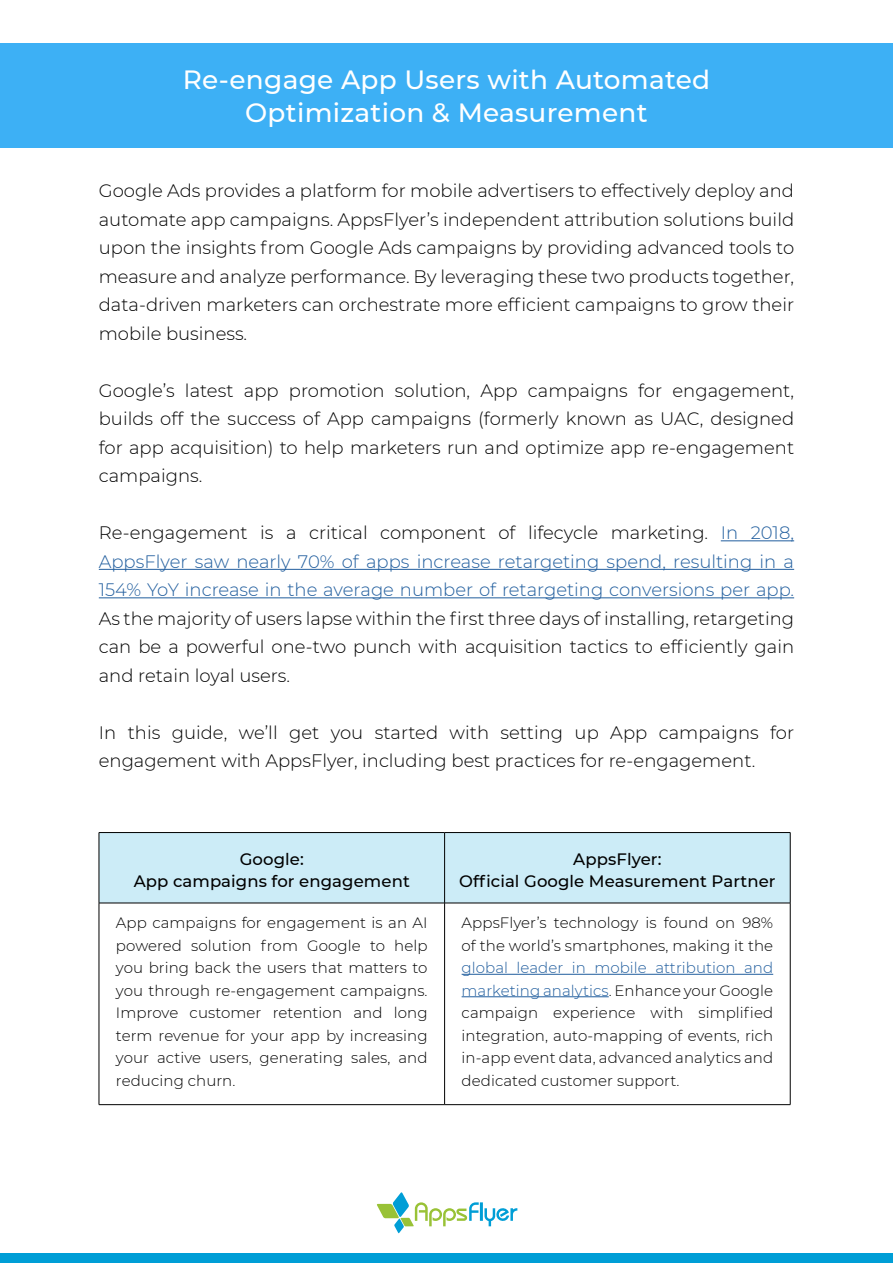
<style>
.page{position:relative;width:893px;height:1263px;background:#fff}
.page>*{position:absolute;margin:0;border:0;box-sizing:border-box;transform-origin:0 0}
.t1{font:500 26.4px/32.4px "Montserrat";letter-spacing:.01em;color:#fff;text-align:center}
.t2{font:300 18px/28.5px "Montserrat";color:#000;text-align:justify}
.t3{font:300 18px/28.5px "Montserrat";color:#215e9e}
.t4{font:500 16.5px/22.5px "Montserrat";letter-spacing:.005em;color:#000;text-align:center}
.t5{font:300 15px/22.5px "Montserrat";letter-spacing:.005em;color:#000}
.t6{font:300 15px "Montserrat";letter-spacing:.005em;color:#215e9e}
.s1{color:#000}
</style>
<div class="page">
<svg style="left:377px;top:1192px;width:140px;height:41px"></svg>
<div style="left:0;top:1253px;width:893px;height:10px;background:#009ed6"></div>
<hr style="left:721px;top:540px;width:73px;height:1px;background:#215e9e">
<hr style="left:99px;top:569px;width:695px;height:1px;background:#215e9e">
<hr style="left:99px;top:597px;width:695px;height:1px;background:#215e9e">
<div style="left:100px;top:833px;width:690px;height:70px;background:#ccecf7"></div>
<hr style="left:99px;top:832px;width:346px;height:1px;background:#000">
<hr style="left:99px;top:833px;width:1px;height:70px;background:#000">
<hr style="left:445px;top:832px;width:345px;height:1px;background:#000">
<hr style="left:444px;top:833px;width:1px;height:70px;background:#000">
<hr style="left:790px;top:833px;width:1px;height:70px;background:#000">
<hr style="left:99px;top:903px;width:346px;height:1px;background:#000">
<hr style="left:99px;top:903px;width:1px;height:201px;background:#000">
<hr style="left:445px;top:903px;width:345px;height:1px;background:#000">
<hr style="left:444px;top:903px;width:1px;height:201px;background:#000">
<hr style="left:790px;top:903px;width:1px;height:201px;background:#000">
<hr style="left:99px;top:1104px;width:346px;height:1px;background:#000">
<hr style="left:445px;top:1104px;width:345px;height:1px;background:#000">
<hr style="left:462px;top:974px;width:311px;height:1px;background:#215e9e">
<hr style="left:462px;top:996px;width:147px;height:1px;background:#215e9e">
<div style="left:0;top:44px;width:893px;height:104px;background:#3db0f5"></div>
<h1 class="t1" style="left:183px;top:63px;width:529px">Re-engage App Users with Automated<br>Optimization &amp; Measurement</h1>
<p class="t2" style="left:99px;top:176px;width:697px">Google Ads provides a platform for mobile advertisers to effectively deploy and automate app campaigns. AppsFlyer s’ independent attribution solutions build upon the insights from Google Ads campaigns by providing advanced tools to measure and analyze performance. By leveraging these two products together, data-driven marketers can orchestrate more efficient campaigns to grow their mobile business.</p>
<p class="t2" style="left:99px;top:376px;width:697px;text-align:left">Google s’<br>builds off the success of App campaigns (formerly known as UAC, designed for app acquisition) to help marketers run and optimize app re-engagement campaigns.</p>
<p class="t2" style="left:638px;top:376px;width:25px">for</p>
<p class="t2" style="left:185px;top:376px;width:50px">latest</p>
<p class="t2" style="left:395px;top:376px;width:77px">solution,</p>
<p class="t2" style="left:289px;top:376px;width:97px">promotion</p>
<p class="t2" style="left:528px;top:376px;width:101px">campaigns</p>
<p class="t2" style="left:481px;top:376px;width:38px">App</p>
<p class="t2" style="left:672px;top:376px;width:123px">engagement,</p>
<p class="t2" style="left:244px;top:376px;width:36px">app</p>
<p class="t2" style="left:498px;top:518px;width:19px">of</p>
<p class="t2" style="left:528px;top:518px;width:72px">lifecycle</p>
<p class="t2" style="left:309px;top:518px;width:60px">critical</p>
<p class="t2" style="left:611px;top:518px;width:99px">marketing.</p>
<p class="t2" style="left:260px;top:518px;width:15px">is</p>
<p class="t3" style="left:751px;top:518px;width:45px">2018,</p>
<p class="t2" style="left:99px;top:518px;width:150px">Re-engagement</p>
<p class="t3" style="left:99px;top:547px;width:697px">AppsFlyer saw nearly 70% of apps increase retargeting spend, resulting in a<br>154% YoY increase in the average number of retargeting conversions per app.</p>
<p class="t2" style="left:99px;top:604px;width:697px">As the majority of users lapse within the first three days of installing, retargeting can be a powerful one-two punch with acquisition tactics to efficiently gain and retain loyal users.</p>
<p class="t3" style="left:721px;top:518px;width:19px">In</p>
<p class="t2" style="left:380px;top:518px;width:107px">component</p>
<p class="t2" style="left:286px;top:518px;width:12px">a</p>
<p class="t2" style="left:239px;top:718px;width:40px">we l l’</p>
<p class="t2" style="left:128px;top:718px;width:34px">this</p>
<p class="t2" style="left:172px;top:718px;width:57px">guide,</p>
<p class="t2" style="left:375px;top:718px;width:65px">started</p>
<p class="t2" style="left:450px;top:718px;width:41px">with</p>
<p class="t2" style="left:501px;top:718px;width:64px">setting</p>
<p class="t2" style="left:659px;top:718px;width:101px">campaigns</p>
<p class="t2" style="left:99px;top:718px;width:658px">In<br>engagement with AppsFlyer, including best practices for re-engagement.</p>
<p class="t2" style="left:610px;top:718px;width:38px">App</p>
<p class="t2" style="left:289px;top:718px;width:32px">get</p>
<p class="t2" style="left:331px;top:718px;width:34px">you</p>
<p class="t2" style="left:575px;top:718px;width:26px">up</p>
<p class="t2" style="left:770px;top:718px;width:25px">for</p>
<p class="t4" style="left:134px;top:847px;width:278px">Google:<br>App campaigns for engagement</p>
<p class="t4" style="left:459px;top:847px;width:318px">AppsFlyer:<br>Official Google Measurement Partner</p>
<p class="t5" style="left:116px;top:911px;width:313px;text-align:right">App campaigns for engagement is an AI help</p>
<p class="t5" style="left:462px;top:911px;width:313px">AppsFlyer s’<br>of the world s’ smartphones, making it the</p>
<p class="t6" style="left:744px;top:958px;width:31px">and</p>
<p class="t5" style="left:664px;top:911px;width:46px">found</p>
<p class="t5" style="left:554px;top:911px;width:86px">technology</p>
<p class="t5" style="left:645px;top:911px;width:13px">is</p>
<p class="t5" style="left:742px;top:911px;width:32px">98%</p>
<p class="t5" style="left:716px;top:911px;width:21px">on</p>
<p class="t5" style="left:261px;top:933px;width:39px">from</p>
<p class="t5" style="left:116px;top:933px;width:68px">powered</p>
<p class="t5" style="left:116px;top:956px;width:313px">you bring back the users that matters to</p>
<p class="t5" style="left:116px;top:978px;width:313px">you through re-engagement campaigns.</p>
<p class="t5" style="left:394px;top:1001px;width:35px">long</p>
<p class="t5" style="left:191px;top:933px;width:62px">solution</p>
<p class="t5" style="left:307px;top:933px;width:55px">Google</p>
<p class="t5" style="left:370px;top:933px;width:17px">to</p>
<p class="t6" style="left:462px;top:958px;width:48px">global</p>
<p class="t6" style="left:462px;top:980px;width:313px">marketing analytics<span class="s1">. Enhance your Google</span></p>
<p class="t5" style="left:698px;top:1001px;width:76px">simplified</p>
<p class="t6" style="left:517px;top:958px;width:48px">leader</p>
<p class="t6" style="left:594px;top:958px;width:54px">mobile</p>
<p class="t6" style="left:655px;top:958px;width:82px">attribution</p>
<p class="t6" style="left:572px;top:958px;width:16px">in</p>
<p class="t5" style="left:650px;top:1001px;width:35px">with</p>
<p class="t5" style="left:353px;top:1001px;width:31px">and</p>
<p class="t5" style="left:462px;top:1001px;width:313px">campaign<br>integration, auto-mapping of events, rich in-app event data, advanced analytics and dedicated customer support.</p>
<p class="t5" style="left:553px;top:1001px;width:84px">experience</p>
<p class="t5" style="left:273px;top:1001px;width:71px">retention</p>
<p class="t5" style="left:116px;top:1001px;width:64px">Improve</p>
<p class="t5" style="left:116px;top:1023px;width:313px">term revenue for your app by increasing</p>
<p class="t5" style="left:398px;top:1046px;width:31px">and</p>
<p class="t5" style="left:190px;top:1001px;width:73px">customer</p>
<p class="t5" style="left:351px;top:1046px;width:41px">sales,</p>
<p class="t5" style="left:157px;top:1046px;width:46px">active</p>
<p class="t5" style="left:260px;top:1046px;width:85px">generating</p>
<p class="t5" style="left:116px;top:1046px;width:121px">your<br>reducing churn.</p>
<p class="t5" style="left:209px;top:1046px;width:44px">users,</p>
</div>
